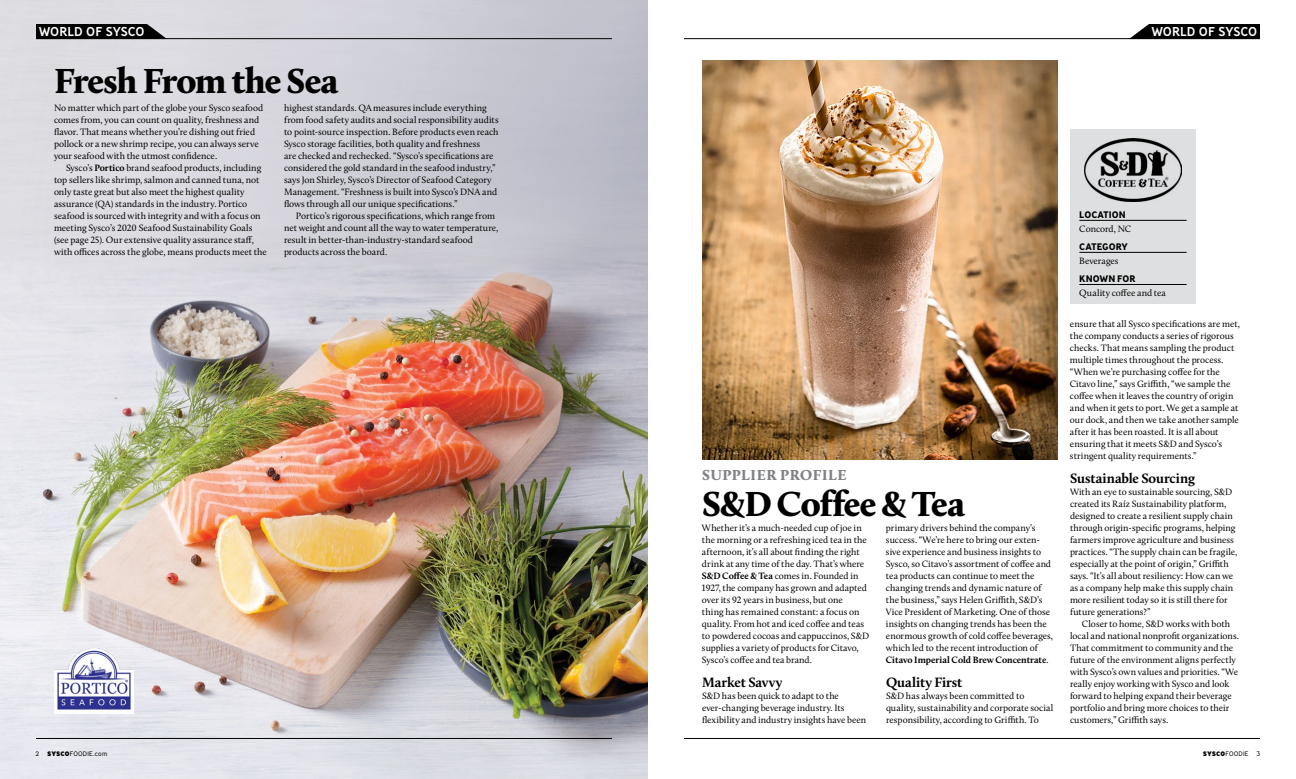
<style>
.page{position:relative;width:1296px;height:779px;background:#fff}
.page>*{position:absolute;margin:0;border:0;box-sizing:border-box;transform-origin:0 0}
.t1{font:900 36px "Calluna";letter-spacing:-.025em;color:#000}
.t2{font:900 15px "Calluna";letter-spacing:.04em;color:#808285}
.t3{font:700 14px "Calluna";letter-spacing:-.005em;color:#000}
.t4{font:500 12.9px "Ministry";color:#fff}
.t5{font:9.5px/12px "Calluna";color:#000}
.t6{font:700 9.5px "Ministry";letter-spacing:.005em;color:#000}
.t7{font:300 6.5px "Ministry";letter-spacing:.03em;color:#000}
.s1{font-weight:700}
.s2{font-weight:800}
</style>
<div class="page">
<img style="left:0;top:0;width:648px;height:778px">
<img style="left:702px;top:60px;width:356px;height:399px">
<img style="left:54px;top:648px;width:80px;height:65px">
<hr style="left:684px;top:738px;width:576px;height:1px;background:#000">
<hr style="left:684px;top:38px;width:576px;height:1px;background:#000">
<hr style="left:36px;top:38px;width:576px;height:1px;background:#000">
<hr style="left:36px;top:738px;width:576px;height:1px;background:#000">
<svg style="left:1129px;top:24px;width:131px;height:15px;background:#131313"></svg>
<div style="left:1070px;top:129px;width:126px;height:174px;background:#dedfe0"></div>
<hr style="left:1079px;top:220px;width:108px;height:1px;background:#000">
<hr style="left:1079px;top:252px;width:108px;height:1px;background:#000">
<hr style="left:1079px;top:284px;width:108px;height:1px;background:#000">
<img style="left:1085px;top:138px;width:96px;height:63px">
<svg style="left:36px;top:24px;width:131px;height:15px;background:#111011"></svg>
<h3 class="t4" style="left:39px;top:23px;width:107px">WORLD OF SYSCO</h3>
<h3 class="t4" style="left:1151px;top:23px;width:107px">WORLD OF SYSCO</h3>
<h1 class="t1" style="left:54px;top:58px;width:286px">Fresh From the Sea</h1>
<p class="t5" style="left:284px;top:102px;width:216px">highest standards. QA measures include everything from food safety audits and social responsibility audits to point-source inspection. Before products even reach Sysco storage facilities, both quality and freshness<br>are checked and rechecked. “Sysco’s specifications are considered the gold standard in the seafood industry,” says Jon Shirley, Sysco’s Director of Seafood Category Management. “Freshness is built into Sysco’s DNA and flows through all our unique specifications.”</p>
<p class="t5" style="left:284px;top:210px;width:216px;text-indent:12px">Portico’s rigorous specifications, which range from net weight and count all the way to water temperature, result in better-than-industry-standard seafood products across the board.</p>
<p class="t5" style="left:54px;top:102px;width:211px">No matter which part of the globe your Sysco seafood comes from, you can count on quality, freshness and flavor. That means whether you’re dishing out fried pollock or a new shrimp recipe, you can always serve your seafood with the utmost confidence.</p>
<p class="t5" style="left:54px;top:162px;width:214px;text-indent:12px">Sysco’s <span class="s1">Portico</span> brand seafood products, including top sellers like shrimp, salmon and canned tuna, not only taste great but also meet the highest quality assurance (QA) standards in the industry. Portico seafood is sourced with integrity and with a focus on meeting Sysco’s 2020 Seafood Sustainability Goals (see page 25). Our extensive quality assurance staff, with offices across the globe, means products meet the</p>
<h2 class="t2" style="left:702px;top:466px;width:146px">SUPPLIER PROFILE</h2>
<h1 class="t1" style="left:702px;top:481px;width:265px">S&amp;D Coffee &amp; Tea</h1>
<p class="t5" style="left:702px;top:522px;width:169px">Whether it’s a much-needed cup of joe in the morning or a refreshing iced tea in the afternoon, it’s all about finding the right drink at any time of the day. That’s where <span class="s1">S&amp;D Coffee &amp; Tea</span> comes in. Founded in 1927, the company has grown and adapted over its 92 years in business, but one<br>thing has remained constant: a focus on quality. From hot and iced coffee and teas to powdered cocoas and cappuccinos, S&amp;D supplies a variety of products for Citavo, Sysco’s coffee and tea brand.</p>
<h3 class="t3" style="left:702px;top:674px;width:82px">Market Savvy</h3>
<p class="t5" style="left:702px;top:690px;width:166px">S&amp;D has been quick to adapt to the ever-changing beverage industry. Its flexibility and industry insights have been</p>
<p class="t5" style="left:886px;top:522px;width:169px">primary drivers behind the company’s success. “We’re here to bring our exten&shy;sive experience and business insights to Sysco, so Citavo’s assortment of coffee and tea products can continue to meet the changing trends and dynamic nature of the business,” says Helen Griffith, S&amp;D’s Vice President of Marketing. One of those insights on changing trends has been the enormous growth of cold coffee beverages, which led to the recent introduction of <span class="s1">Citavo Imperial Cold Brew Concentrate</span>.</p>
<h3 class="t3" style="left:886px;top:674px;width:78px">Quality First</h3>
<p class="t5" style="left:886px;top:690px;width:169px">S&amp;D has always been committed to quality, sustainability and corporate social responsibility, according to Griffith. To</p>
<p class="t6" style="left:1079px;top:209px;width:48px">LOCATION</p>
<p class="t5" style="left:1079px;top:223px;width:54px">Concord, NC</p>
<p class="t6" style="left:1079px;top:241px;width:50px">CATEGORY</p>
<p class="t5" style="left:1079px;top:255px;width:41px">Beverages</p>
<p class="t6" style="left:1079px;top:273px;width:57px">KNOWN FOR</p>
<p class="t5" style="left:1079px;top:287px;width:88px">Quality coffee and tea</p>
<p class="t5" style="left:1070px;top:318px;width:172px">ensure that all Sysco specifications are met, the company conducts a series of rigorous checks. That means sampling the product multiple times throughout the process. “When we’re purchasing coffee for the Citavo line,” says Griffith, “we sample the coffee when it leaves the country of origin and when it gets to port. We get a sample at our dock, and then we take another sample after it has been roasted. It is all about ensuring that it meets S&amp;D and Sysco’s stringent quality requirements.”</p>
<h3 class="t3" style="left:1070px;top:470px;width:127px">Sustainable Sourcing</h3>
<p class="t5" style="left:1070px;top:486px;width:169px">With an eye to sustainable sourcing, S&amp;D created its Raíz Sustainability platform, designed to create a resilient supply chain through origin-specific programs, helping farmers improve agriculture and business practices. “The supply chain can be fragile, especially at the point of origin,” Griffith says. “It’s all about resiliency: How can we as a company help make this supply chain more resilient today so it is still there for future generations?”</p>
<p class="t5" style="left:1070px;top:618px;width:171px;text-indent:12px">Closer to home, S&amp;D works with both local and national nonprofit organizations.<br>That commitment to community and the future of the environment aligns perfectly with Sysco’s own values and priorities. “We really enjoy working with Sysco and look forward to helping expand their beverage portfolio and bring more choices to their customers,” Griffith says.</p>
<p class="t7" style="left:36px;top:750px;width:73px">2 <span class="s2">SYSCO</span>FOODIE.com</p>
<p class="t7" style="left:1203px;top:750px;width:59px"><span class="s2">SYSCO</span>FOODIE 3</p>
</div>
